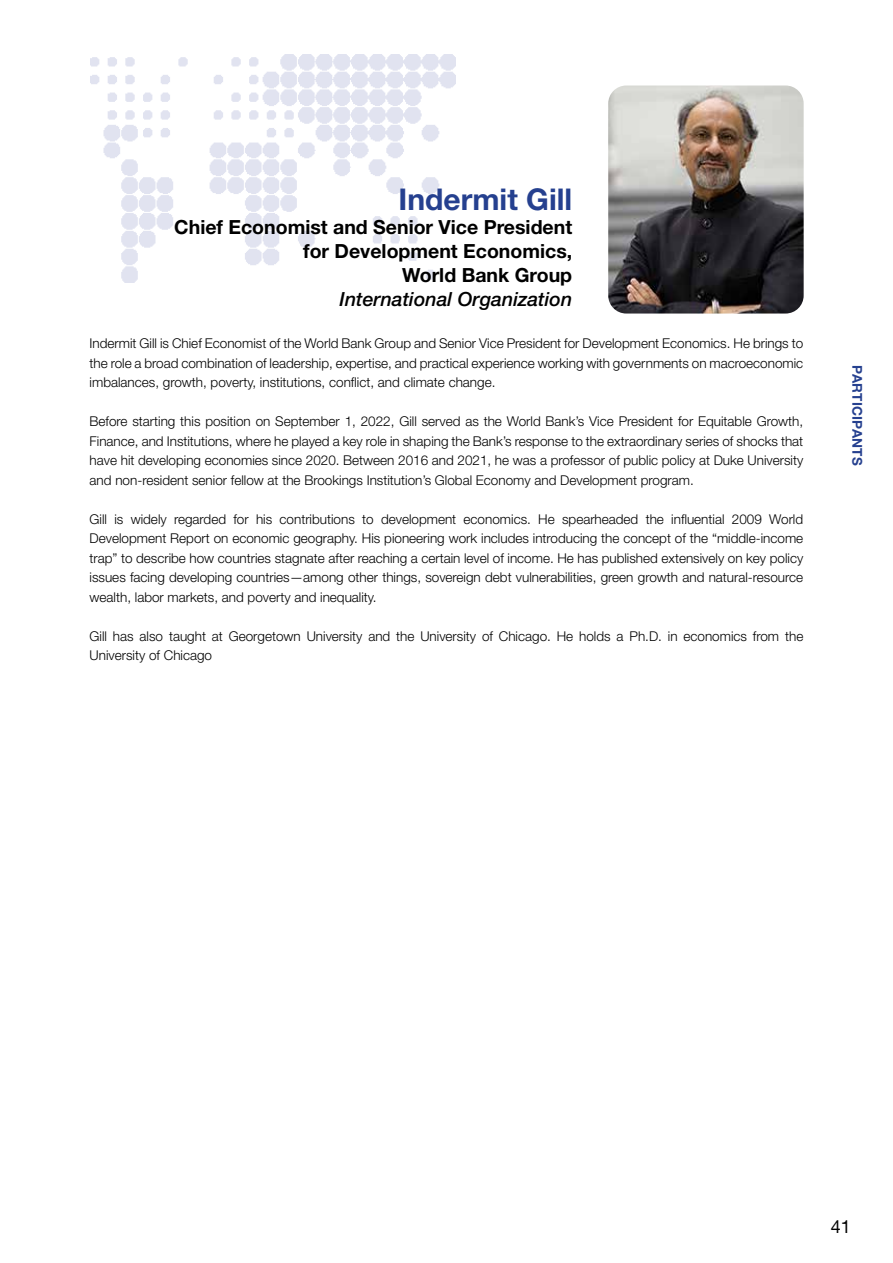
<style>
.page{position:relative;width:893px;height:1263px;background:#fff}
.page>*{position:absolute;margin:0;border:0;box-sizing:border-box;transform-origin:0 0}
.t1{font:700 30px "Helvetica Neue LT Std";color:#25408f}
.t2{font:700 19.5px/24px "Helvetica Neue LT Std";color:#000;text-align:right}
.t3{font:italic 500 19.5px "Helvetica Neue LT Std";color:#000}
.t4{font:18px "Helvetica Neue LT Std";color:#000}
.t5{font:300 13.5px/19.5px "Helvetica Neue LT Std";color:#000;text-align:justify}
.t6{font:700 13.5px "Helvetica Neue LT Std";letter-spacing:.01em;color:#25408f}
</style>
<div class="page">
<img style="left:90px;top:54px;width:366px;height:228px">
<img style="left:608px;top:86px;width:196px;height:228px">
<h1 class="t1" style="left:399px;top:181px;width:175px">Indermit Gill</h1>
<h2 class="t2" style="left:174px;top:215px;width:399px">Chief Economist and Senior Vice President for Development Economics,<br>World Bank Group</h2>
<h2 class="t3" style="left:340px;top:288px;width:234px">International Organization</h2>
<p class="t5" style="left:90px;top:333px;width:715px">Indermit Gill is Chief Economist of the World Bank Group and Senior Vice President for Development Economics. He brings to the role a broad combination of leadership, expertise, and practical experience working with governments on macroeconomic imbalances, growth, poverty, institutions, conflict, and climate change.</p>
<p class="t5" style="left:90px;top:411px;width:715px">Before starting this position on September 1, 2022, Gill served as the World Bank’s Vice President for Equitable Growth, Finance, and Institutions, where he played a key role in shaping the Bank’s response to the extraordinary series of shocks that have hit developing economies since 2020. Between 2016 and 2021, he was a professor of public policy at Duke University and non-resident senior fellow at the Brookings Institution’s Global Economy and Development program.</p>
<p class="t5" style="left:90px;top:509px;width:715px">Gill is widely regarded for his contributions to development economics. He spearheaded the influential 2009 World Development Report on economic geography. His pioneering work includes introducing the concept of the “middle-income trap” to describe how countries stagnate after reaching a certain level of income. He has published extensively on key policy issues facing developing countries—among other things, sovereign debt vulnerabilities, green growth and natural-resource wealth, labor markets, and poverty and inequality.</p>
<p class="t5" style="left:90px;top:626px;width:715px">Gill has also taught at Georgetown University and the University of Chicago. He holds a Ph.D. in economics from the<br>University of Chicago</p>
<p class="t6" style="left:866px;top:365px;width:102px;rotate:90deg">PARTICIPANTS</p>
<h3 class="t4" style="left:831px;top:1215px;width:22px">41</h3>
</div>
